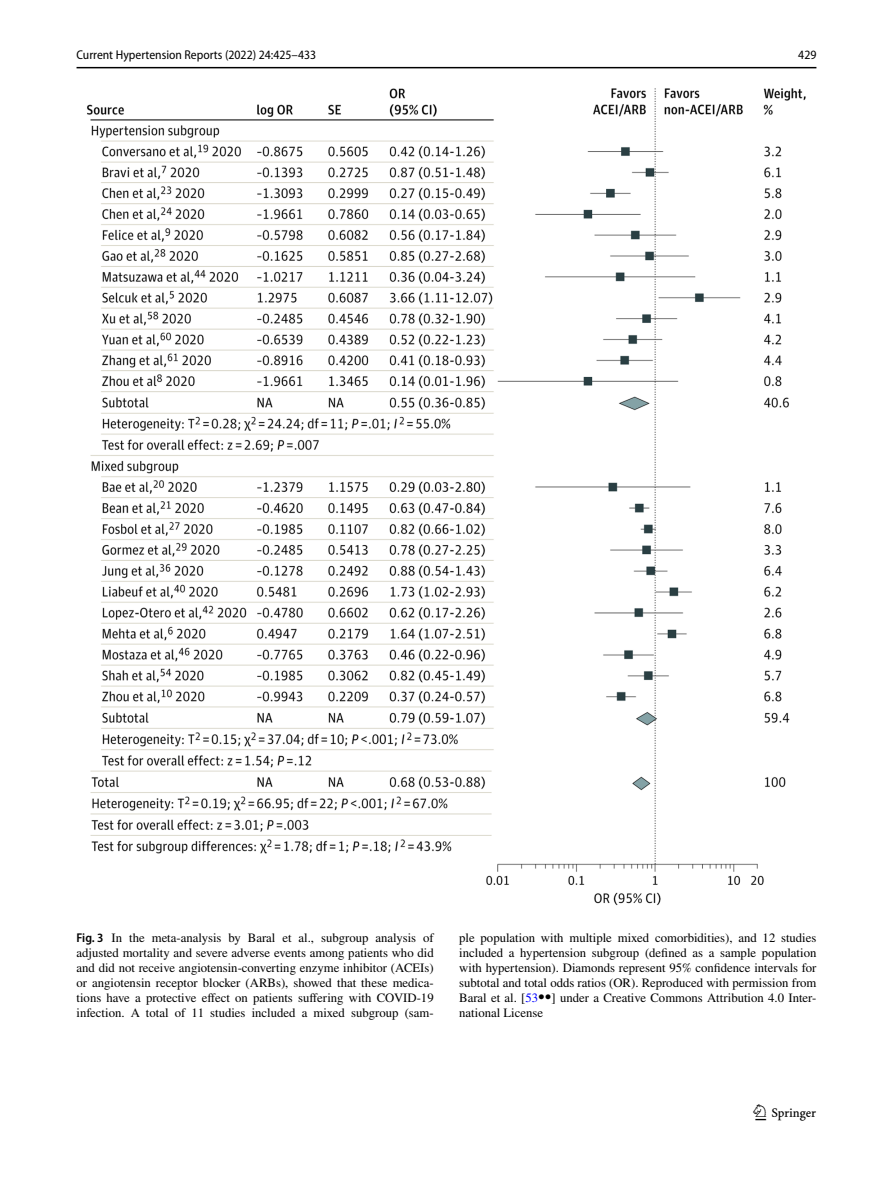
<style>
.page{position:relative;width:893px;height:1187px;background:#fff}
.page>*{position:absolute;margin:0;border:0;box-sizing:border-box;transform-origin:0 0}
.t1{font:22.5px "Springnew Regular 3";color:#000}
.t2{font:12.75px/15px "STIX";color:#000;text-align:justify}
.t3{font:semi-condensed 12.75px "Myriad Pro";color:#000}
.s1{font-family:"Myriad Pro";font-weight:600;font-stretch:semi-condensed}
.s2{color:#00f}
</style>
<div class="page">
<hr style="left:77px;top:67px;width:739px;height:1px;background:#000">
<img style="left:87px;top:88px;width:719px;height:818px">
<p class="t3" style="left:77px;top:48px;width:241px">Current Hypertension Reports (2022) 24:425–433</p>
<p class="t3" style="left:798px;top:48px;width:20px">429</p>
<p class="t2" style="left:77px;top:930px;width:359px"><span class="s1">Fig. 3</span> In the meta-analysis by Baral et al., subgroup analysis of adjusted mortality and severe adverse events among patients who did and did not receive angiotensin-converting enzyme inhibitor (ACEIs) or angiotensin receptor blocker (ARBs), showed that these medica&shy;tions have a protective effect on patients suffering with COVID-19 infection. A total of 11 studies included a mixed subgroup (sam-</p>
<p class="t2" style="left:459px;top:930px;width:359px">ple population with multiple mixed comorbidities), and 12 studies included a hypertension subgroup (defined as a sample population with hypertension). Diamonds represent 95% confidence intervals for subtotal and total odds ratios (OR). Reproduced with permission from Baral et al. [<span class="s2">53</span>••] under a Creative Commons Attribution 4.0 Inter&shy;national License</p>
<h1 class="t1" style="left:755px;top:1104px;width:62px">1 3</h1>
</div>
